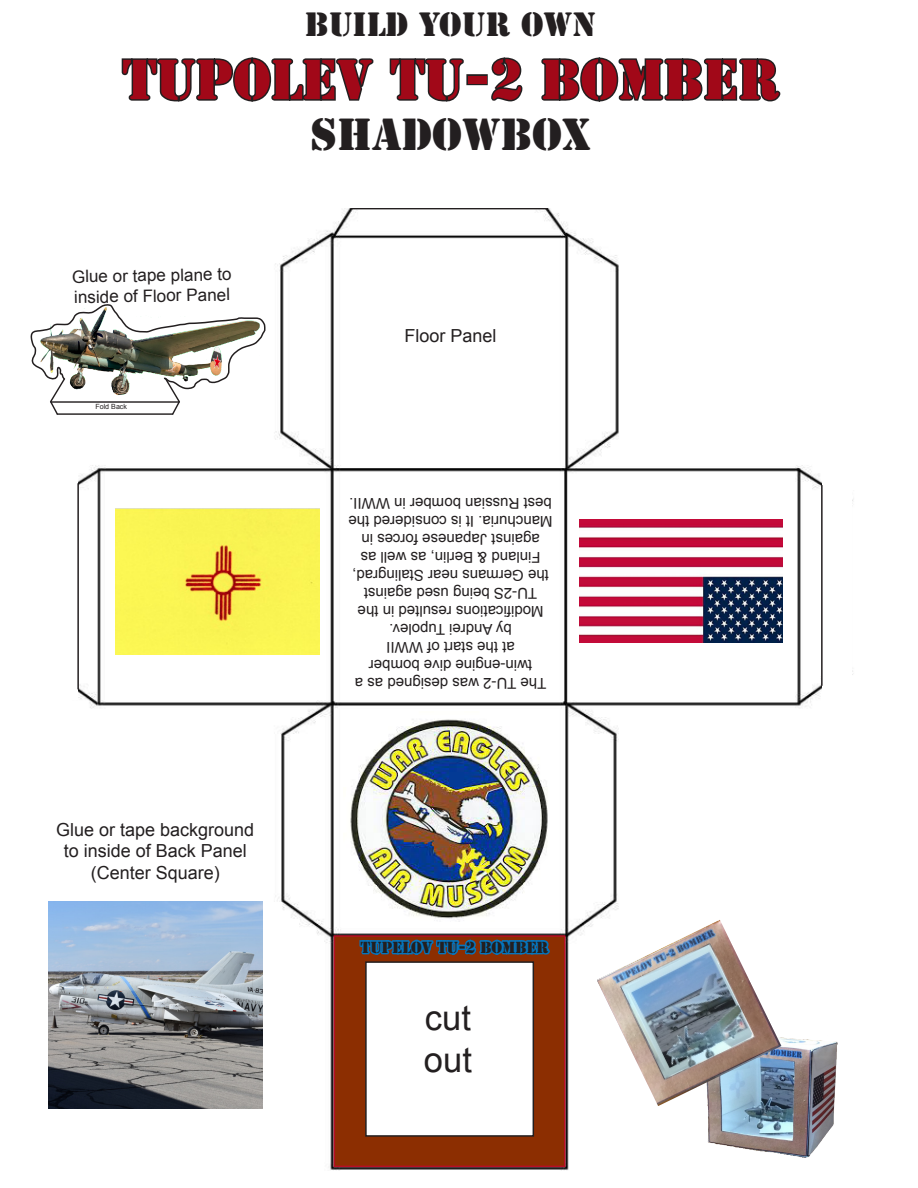
<style>
.page{position:relative;width:918px;height:1188px;background:#fff}
.page>*{position:absolute;margin:0;border:0;box-sizing:border-box;transform-origin:0 0}
.t1{font:52.5px "Stencil Std";color:#a10818}
.t2{font:42px "Stencil Std";color:#231f20}
.t3{font:34.5px "Arial";color:#231f20}
.t4{font:31.5px "Stencil Std";color:#231f20}
.t5{font:18px/21.6px "Arial";color:#231f20;text-align:center}
.t6{font:17.1px "Arial";color:#231f20}
.t7{font:15px/18px "Arial";color:#231f20;text-align:center}
.t8{font:15px "Stencil Std";color:#231f20}
.t9{font:7.2px "Arial";color:#231f20}
</style>
<div class="page">
<img style="left:48px;top:208px;width:806px;height:963px">
<div style="left:115px;top:509px;width:204px;height:145px;background:#faf452"></div>
<img style="left:580px;top:519px;width:202px;height:123px">
<img style="left:343px;top:712px;width:215px;height:210px">
<svg style="left:121px;top:57px;width:253px;height:45px"></svg>
<svg style="left:389px;top:58px;width:75px;height:44px"></svg>
<div style="left:466px;top:74px;width:22px;height:11px;border:3px solid #231f20"></div>
<svg style="left:491px;top:57px;width:32px;height:45px"></svg>
<svg style="left:541px;top:57px;width:240px;height:45px"></svg>
<div style="left:334px;top:935px;width:232px;height:232px;background:#8c2e01;border:2px solid #ba0f25"></div>
<div style="left:365px;top:961px;width:169px;height:176px;background:#fff;border:2px solid #231f20"></div>
<svg style="left:358px;top:921px;width:193px;height:51px"></svg>
<div style="left:38px;top:473px;width:39px;height:227px;background:#fff"></div>
<div style="left:823px;top:472px;width:29px;height:227px;background:#fff"></div>
<hr style="left:821px;top:485px;width:2px;height:201px;background:#231f20">
<hr style="left:77px;top:483px;width:2px;height:206px;background:#231f20">
<hr style="left:351px;top:208px;width:197px;height:1px;background:#231f20">
<img style="left:48px;top:902px;width:214px;height:206px">
<img style="left:48px;top:299px;width:213px;height:4px">
<img style="left:30px;top:303px;width:237px;height:113px">
<img style="left:705px;top:1036px;width:132px;height:122px">
<img style="left:597px;top:920px;width:184px;height:186px">
<p class="t4" style="left:305px;top:4px;width:293px">BUILD YOUR OWN</p>
<p class="t1" style="left:122px;top:46px;width:659px">TUPOLEV TU-2 BOMBER</p>
<p class="t2" style="left:310px;top:107px;width:282px">SHADOWBOX</p>
<p class="t6" style="left:72px;top:265px;width:161px;rotate:-1deg">Glue or tape plane to</p>
<p class="t6" style="left:74px;top:286px;width:157px;rotate:-1deg">inside of Floor Panel</p>
<p class="t9" style="left:95px;top:402px;width:33px">Fold Back</p>
<p class="t5" style="left:56px;top:819px;width:200px">Glue or tape background to inside of Back Panel</p>
<p class="t5" style="left:91px;top:862px;width:131px">(Center Square)</p>
<p class="t5" style="left:405px;top:325px;width:94px">Floor Panel</p>
<p class="t7" style="left:553px;top:621px;width:205px;rotate:-180deg">Modifications resulted in the<br>TU-2S being used against<br>the Germans near Stalingrad,<br>Finland &amp; Berlin, as well as against Japanese forces in<br>Manchuria. It is considered the best Russian bomber in WWII.</p>
<p class="t7" style="left:512px;top:639px;width:124px;rotate:-180deg">by Andrei Tupolev.</p>
<p class="t7" style="left:515px;top:657px;width:130px;rotate:-180deg">at the start of WWII</p>
<p class="t7" style="left:546px;top:693px;width:193px;rotate:-180deg">The TU-2 was designed as a twin-engine dive bomber</p>
<p class="t8" style="left:361px;top:938px;width:189px">TUPELOV TU-2 BOMBER</p>
<p class="t3" style="left:425px;top:995px;width:48px">cut</p>
<p class="t3" style="left:424px;top:1037px;width:49px">out</p>
</div>
